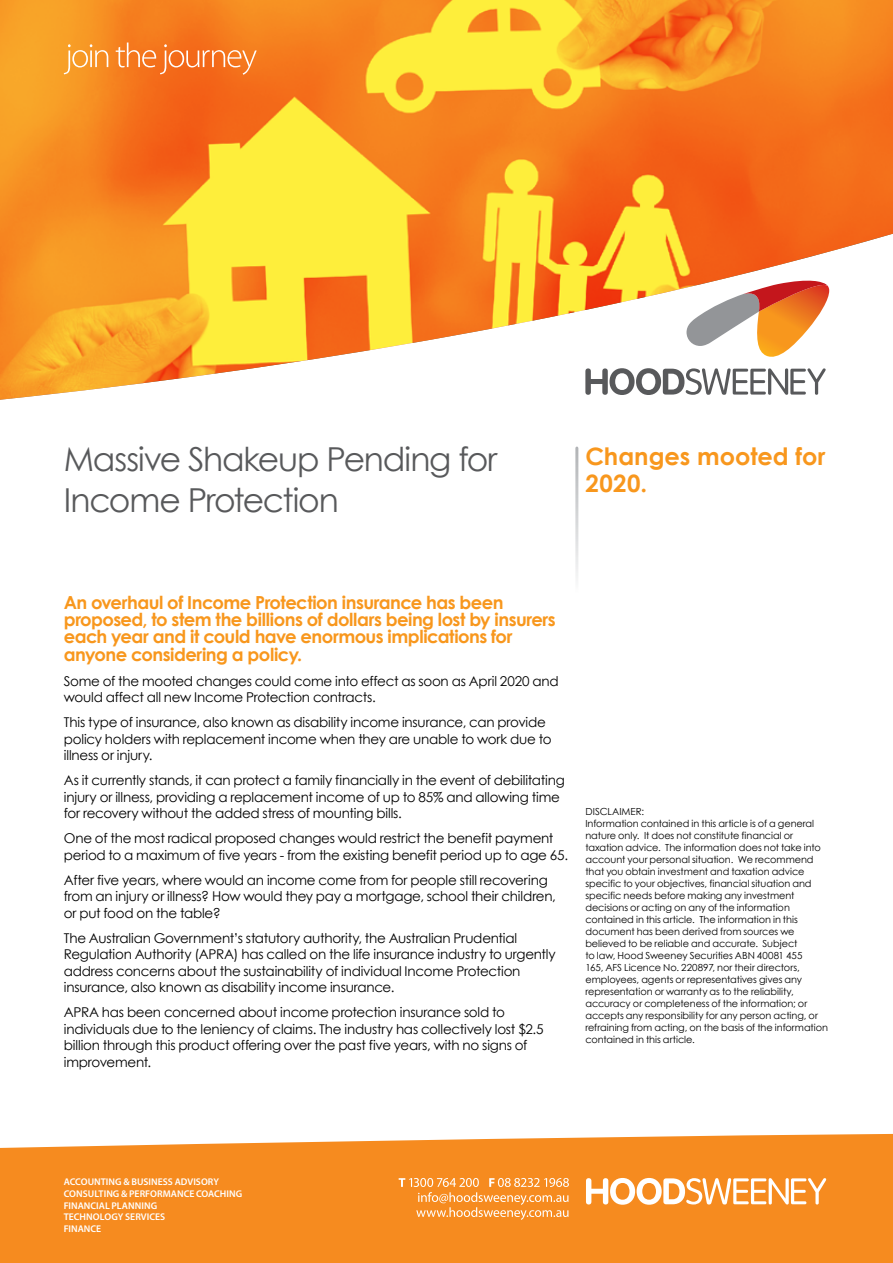
<style>
.page{position:relative;width:893px;height:1263px;background:#fff}
.page>*{position:absolute;margin:0;border:0;box-sizing:border-box;transform-origin:0 0}
.t1{font:33px/40.5px "Century Gothic";letter-spacing:-.035em;color:#58595b}
.t2{font:700 24px/27.9px "Century Gothic";color:#f8971d}
.t3{font:700 18px/17.2px "Century Gothic";letter-spacing:-.03em;color:#f8971d}
.t4{font:13.5px/16.5px "Century Gothic";letter-spacing:-.015em;color:#000}
.t5{font:9.75px/12px "Century Gothic";letter-spacing:-.005em;color:#000}
.t6{font:600 9.75px/11.7px "Myriad Pro";letter-spacing:.005em;color:#fff}
</style>
<div class="page">
<div style="left:0;top:1133px;width:893px;height:130px;background:#f68b1f"></div>
<img style="left:0;top:0;width:893px;height:400px">
<svg style="left:64px;top:44px;width:44px;height:30px"></svg>
<svg style="left:116px;top:43px;width:141px;height:32px;background:#f5853b"></svg>
<svg style="left:585px;top:368px;width:241px;height:27px"></svg>
<svg style="left:686px;top:278px;width:143px;height:83px"></svg>
<svg style="left:586px;top:1178px;width:240px;height:27px"></svg>
<svg style="left:399px;top:1178px;width:170px;height:42px;background:#f79f45"></svg>
<h1 class="t1" style="left:64px;top:439px;width:435px">Massive Shakeup Pending for<br>Income Protection</h1>
<h2 class="t2" style="left:585px;top:441px;width:242px">Changes mooted for<br>2020.</h2>
<h3 class="t3" style="left:64px;top:593px;width:493px">An overhaul of Income Protection insurance has been proposed, to stem the billions of dollars being lost by insurers each year and it could have enormous implications for anyone considering a policy.</h3>
<p class="t4" style="left:64px;top:672px;width:496px">Some of the mooted changes could come into effect as soon as April 2020 and would affect all new Income Protection contracts.</p>
<p class="t4" style="left:64px;top:714px;width:489px">This type of insurance, also known as disability income insurance, can provide policy holders with replacement income when they are unable to work due to illness or injury.</p>
<p class="t4" style="left:64px;top:772px;width:502px">As it currently stands, it can protect a family financially in the event of debilitating injury or illness, providing a replacement income of up to 85% and allowing time for recovery without the added stress of mounting bills.</p>
<p class="t4" style="left:64px;top:830px;width:506px">One of the most radical proposed changes would restrict the benefit payment period to a maximum of five years - from the existing benefit period up to age 65.</p>
<p class="t4" style="left:64px;top:871px;width:494px">After five years, where would an income come from for people still recovering from an injury or illness? How would they pay a mortgage, school their children, or put food on the table?</p>
<p class="t4" style="left:64px;top:929px;width:493px">The Australian Government’s statutory authority, the Australian Prudential Regulation Authority (APRA) has called on the life insurance industry to urgently address concerns about the sustainability of individual Income Protection insurance, also known as disability income insurance.</p>
<p class="t4" style="left:64px;top:1004px;width:481px">APRA has been concerned about income protection insurance sold to individuals due to the leniency of claims. The industry has collectively lost $2.5 billion through this product offering over the past five years, with no signs of improvement.</p>
<p class="t5" style="left:585px;top:805px;width:244px">DISCLAIMER:<br>Information contained in this article is of a general nature only. It does not constitute financial or taxation advice. The information does not take into account your personal situation. We recommend that you obtain investment and taxation advice specific to your objectives, financial situation and specific needs before making any investment decisions or acting on any of the information contained in this article. The information in this document has been derived from sources we believed to be reliable and accurate. Subject<br>to law, Hood Sweeney Securities ABN 40081 455<br>165, AFS Licence No. 220897, nor their directors, employees, agents or representatives gives any representation or warranty as to the reliability, accuracy or completeness of the information; or accepts any responsibility for any person acting, or refraining from acting, on the basis of the information contained in this article.</p>
<p class="t6" style="left:64px;top:1176px;width:180px">ACCOUNTING &amp; BUSINESS ADVISORY<br>CONSULTING &amp; PERFORMANCE COACHING<br>FINANCIAL PLANNING<br>TECHNOLOGY SERVICES<br>FINANCE</p>
</div>
